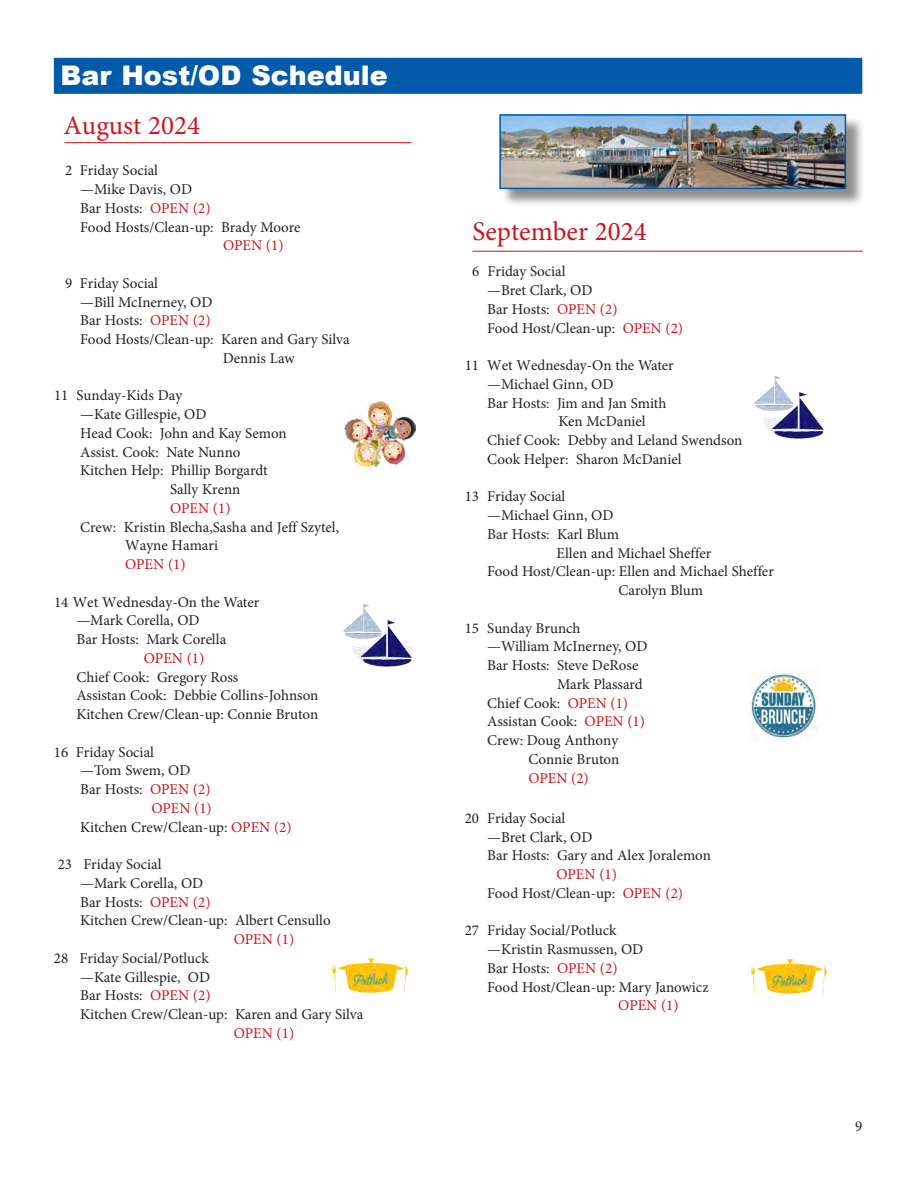
<style>
.page{position:relative;width:918px;height:1188px;background:#fff}
.page>*{position:absolute;margin:0;border:0;box-sizing:border-box;transform-origin:0 0}
.OFCRS_SEC{font:27px "Minion Pro";color:#cd151d}
.t1{font:900 27px "Arial";color:#fff}
.OFCRS_SEC-2{font:15px "Minion Pro";color:#231f20}
.OFCRS_SEC-3{font:15px "Minion Pro";letter-spacing:-.005em;color:#cd151d}
.s1{color:#cd151d}
</style>
<div class="page">
<div style="left:502px;top:116px;width:363px;height:92px;background:#231f20;opacity:.5"></div>
<img style="left:502px;top:117px;width:341px;height:69px">
<div style="left:499px;top:114px;width:347px;height:75px;border:2px solid #015aaa"></div>
<div style="left:54px;top:58px;width:808px;height:36px;background:#015aaa"></div>
<hr style="left:473px;top:251px;width:390px;height:1px;background:#cd151d">
<img style="left:755px;top:377px;width:72px;height:61px">
<img style="left:750px;top:959px;width:77px;height:35px">
<hr style="left:65px;top:142px;width:346px;height:1px;background:#cd151d">
<img style="left:332px;top:958px;width:76px;height:35px">
<img style="left:343px;top:605px;width:72px;height:62px">
<img style="left:345px;top:402px;width:71px;height:64px">
<img style="left:749px;top:669px;width:68px;height:73px">
<p class="t1" style="left:61px;top:56px;width:329px">Bar Host/OD Schedule</p>
<p class="OFCRS_SEC" style="left:63px;top:107px;width:138px">August 2024</p>
<p class="OFCRS_SEC-2" style="left:65px;top:161px;width:94px">2 Friday Social</p>
<p class="OFCRS_SEC-2" style="left:80px;top:179px;width:113px">—Mike Davis, OD</p>
<p class="OFCRS_SEC-2" style="left:80px;top:198px;width:132px">Bar Hosts: <span class="s1">OPEN (2)</span></p>
<p class="OFCRS_SEC-2" style="left:80px;top:217px;width:222px">Food Hosts/Clean-up: Brady Moore</p>
<p class="OFCRS_SEC-3" style="left:223px;top:236px;width:62px">OPEN (1)</p>
<p class="OFCRS_SEC-2" style="left:65px;top:273px;width:94px">9 Friday Social</p>
<p class="OFCRS_SEC-2" style="left:80px;top:292px;width:134px">—Bill McInerney, OD</p>
<p class="OFCRS_SEC-2" style="left:80px;top:311px;width:132px">Bar Hosts: <span class="s1">OPEN (2)</span></p>
<p class="OFCRS_SEC-2" style="left:80px;top:329px;width:271px">Food Hosts/Clean-up: Karen and Gary Silva</p>
<p class="OFCRS_SEC-2" style="left:223px;top:348px;width:74px">Dennis Law</p>
<p class="OFCRS_SEC-2" style="left:54px;top:386px;width:130px">11 Sunday-Kids Day</p>
<p class="OFCRS_SEC-2" style="left:80px;top:404px;width:128px">—Kate Gillespie, OD</p>
<p class="OFCRS_SEC-2" style="left:80px;top:423px;width:208px">Head Cook: John and Kay Semon</p>
<p class="OFCRS_SEC-2" style="left:80px;top:442px;width:162px">Assist. Cook: Nate Nunno</p>
<p class="OFCRS_SEC-2" style="left:80px;top:461px;width:189px">Kitchen Help: Phillip Borgardt</p>
<p class="OFCRS_SEC-2" style="left:170px;top:479px;width:72px">Sally Krenn</p>
<p class="OFCRS_SEC-3" style="left:170px;top:498px;width:62px">OPEN (1)</p>
<p class="OFCRS_SEC-2" style="left:80px;top:517px;width:260px">Crew: Kristin Blecha,Sasha and Jeff Szytel,</p>
<p class="OFCRS_SEC-2" style="left:125px;top:536px;width:94px">Wayne Hamari</p>
<p class="OFCRS_SEC-3" style="left:125px;top:554px;width:62px">OPEN (1)</p>
<p class="OFCRS_SEC-2" style="left:54px;top:592px;width:207px">14 Wet Wednesday-On the Water</p>
<p class="OFCRS_SEC-2" style="left:76px;top:611px;width:125px">—Mark Corella, OD</p>
<p class="OFCRS_SEC-2" style="left:76px;top:629px;width:151px">Bar Hosts: Mark Corella</p>
<p class="OFCRS_SEC-3" style="left:144px;top:648px;width:62px">OPEN (1)</p>
<p class="OFCRS_SEC-2" style="left:76px;top:667px;width:163px">Chief Cook: Gregory Ross</p>
<p class="OFCRS_SEC-2" style="left:76px;top:686px;width:243px">Assistan Cook: Debbie Collins-Johnson</p>
<p class="OFCRS_SEC-2" style="left:76px;top:704px;width:243px">Kitchen Crew/Clean-up: Connie Bruton</p>
<p class="OFCRS_SEC-2" style="left:54px;top:742px;width:102px">16 Friday Social</p>
<p class="OFCRS_SEC-2" style="left:80px;top:761px;width:112px">—Tom Swem, OD</p>
<p class="OFCRS_SEC-2" style="left:80px;top:779px;width:132px">Bar Hosts: <span class="s1">OPEN (2)</span></p>
<p class="OFCRS_SEC-3" style="left:151px;top:798px;width:62px">OPEN (1)</p>
<p class="OFCRS_SEC-2" style="left:80px;top:817px;width:213px">Kitchen Crew/Clean-up: <span class="s1">OPEN (2)</span></p>
<p class="OFCRS_SEC-2" style="left:58px;top:854px;width:105px">23 Friday Social</p>
<p class="OFCRS_SEC-2" style="left:80px;top:873px;width:125px">—Mark Corella, OD</p>
<p class="OFCRS_SEC-2" style="left:80px;top:892px;width:132px">Bar Hosts: <span class="s1">OPEN (2)</span></p>
<p class="OFCRS_SEC-2" style="left:80px;top:911px;width:252px">Kitchen Crew/Clean-up: Albert Censullo</p>
<p class="OFCRS_SEC-3" style="left:234px;top:929px;width:62px">OPEN (1)</p>
<p class="OFCRS_SEC-2" style="left:54px;top:948px;width:156px">28 Friday Social/Potluck</p>
<p class="OFCRS_SEC-2" style="left:80px;top:967px;width:131px">—Kate Gillespie, OD</p>
<p class="OFCRS_SEC-2" style="left:80px;top:986px;width:132px">Bar Hosts: <span class="s1">OPEN (2)</span></p>
<p class="OFCRS_SEC-2" style="left:80px;top:1004px;width:285px">Kitchen Crew/Clean-up: Karen and Gary Silva</p>
<p class="OFCRS_SEC-3" style="left:234px;top:1023px;width:62px">OPEN (1)</p>
<p class="OFCRS_SEC" style="left:473px;top:213px;width:176px">September 2024</p>
<p class="OFCRS_SEC-2" style="left:472px;top:261px;width:95px">6 Friday Social</p>
<p class="OFCRS_SEC-2" style="left:487px;top:280px;width:107px">—Bret Clark, OD</p>
<p class="OFCRS_SEC-2" style="left:487px;top:299px;width:132px">Bar Hosts: <span class="s1">OPEN (2)</span></p>
<p class="OFCRS_SEC-2" style="left:487px;top:318px;width:197px">Food Host/Clean-up: <span class="s1">OPEN (2)</span></p>
<p class="OFCRS_SEC-2" style="left:465px;top:355px;width:211px">11 Wet Wednesday-On the Water</p>
<p class="OFCRS_SEC-2" style="left:487px;top:374px;width:128px">—Michael Ginn, OD</p>
<p class="OFCRS_SEC-2" style="left:487px;top:393px;width:181px">Bar Hosts: Jim and Jan Smith</p>
<p class="OFCRS_SEC-2" style="left:558px;top:411px;width:89px">Ken McDaniel</p>
<p class="OFCRS_SEC-2" style="left:487px;top:430px;width:257px">Chief Cook: Debby and Leland Swendson</p>
<p class="OFCRS_SEC-2" style="left:487px;top:449px;width:196px">Cook Helper: Sharon McDaniel</p>
<p class="OFCRS_SEC-2" style="left:465px;top:486px;width:102px">13 Friday Social</p>
<p class="OFCRS_SEC-2" style="left:487px;top:505px;width:128px">—Michael Ginn, OD</p>
<p class="OFCRS_SEC-2" style="left:487px;top:524px;width:133px">Bar Hosts: Karl Blum</p>
<p class="OFCRS_SEC-2" style="left:556px;top:543px;width:156px">Ellen and Michael Sheffer</p>
<p class="OFCRS_SEC-2" style="left:487px;top:561px;width:288px">Food Host/Clean-up: Ellen and Michael Sheffer</p>
<p class="OFCRS_SEC-2" style="left:618px;top:580px;width:86px">Carolyn Blum</p>
<p class="OFCRS_SEC-2" style="left:465px;top:618px;width:117px">15 Sunday Brunch</p>
<p class="OFCRS_SEC-2" style="left:487px;top:636px;width:162px">—William McInerney, OD</p>
<p class="OFCRS_SEC-2" style="left:487px;top:655px;width:153px">Bar Hosts: Steve DeRose</p>
<p class="OFCRS_SEC-2" style="left:557px;top:674px;width:87px">Mark Plassard</p>
<p class="OFCRS_SEC-2" style="left:487px;top:693px;width:142px">Chief Cook: <span class="s1">OPEN (1)</span></p>
<p class="OFCRS_SEC-2" style="left:487px;top:711px;width:159px">Assistan Cook: <span class="s1">OPEN (1)</span></p>
<p class="OFCRS_SEC-2" style="left:487px;top:730px;width:133px">Crew: Doug Anthony</p>
<p class="OFCRS_SEC-2" style="left:528px;top:749px;width:92px">Connie Bruton</p>
<p class="OFCRS_SEC-3" style="left:528px;top:768px;width:62px">OPEN (2)</p>
<p class="OFCRS_SEC-2" style="left:465px;top:808px;width:102px">20 Friday Social</p>
<p class="OFCRS_SEC-2" style="left:487px;top:827px;width:107px">—Bret Clark, OD</p>
<p class="OFCRS_SEC-2" style="left:487px;top:846px;width:225px">Bar Hosts: Gary and Alex Joralemon</p>
<p class="OFCRS_SEC-3" style="left:556px;top:864px;width:62px">OPEN (1)</p>
<p class="OFCRS_SEC-2" style="left:487px;top:883px;width:197px">Food Host/Clean-up: <span class="s1">OPEN (2)</span></p>
<p class="OFCRS_SEC-2" style="left:465px;top:921px;width:153px">27 Friday Social/Potluck</p>
<p class="OFCRS_SEC-2" style="left:487px;top:939px;width:158px">—Kristin Rasmussen, OD</p>
<p class="OFCRS_SEC-2" style="left:487px;top:958px;width:132px">Bar Hosts: <span class="s1">OPEN (2)</span></p>
<p class="OFCRS_SEC-2" style="left:487px;top:977px;width:223px">Food Host/Clean-up: Mary Janowicz</p>
<p class="OFCRS_SEC-3" style="left:618px;top:996px;width:62px">OPEN (1)</p>
<p class="OFCRS_SEC-2" style="left:855px;top:1116px;width:9px">9</p>
</div>
